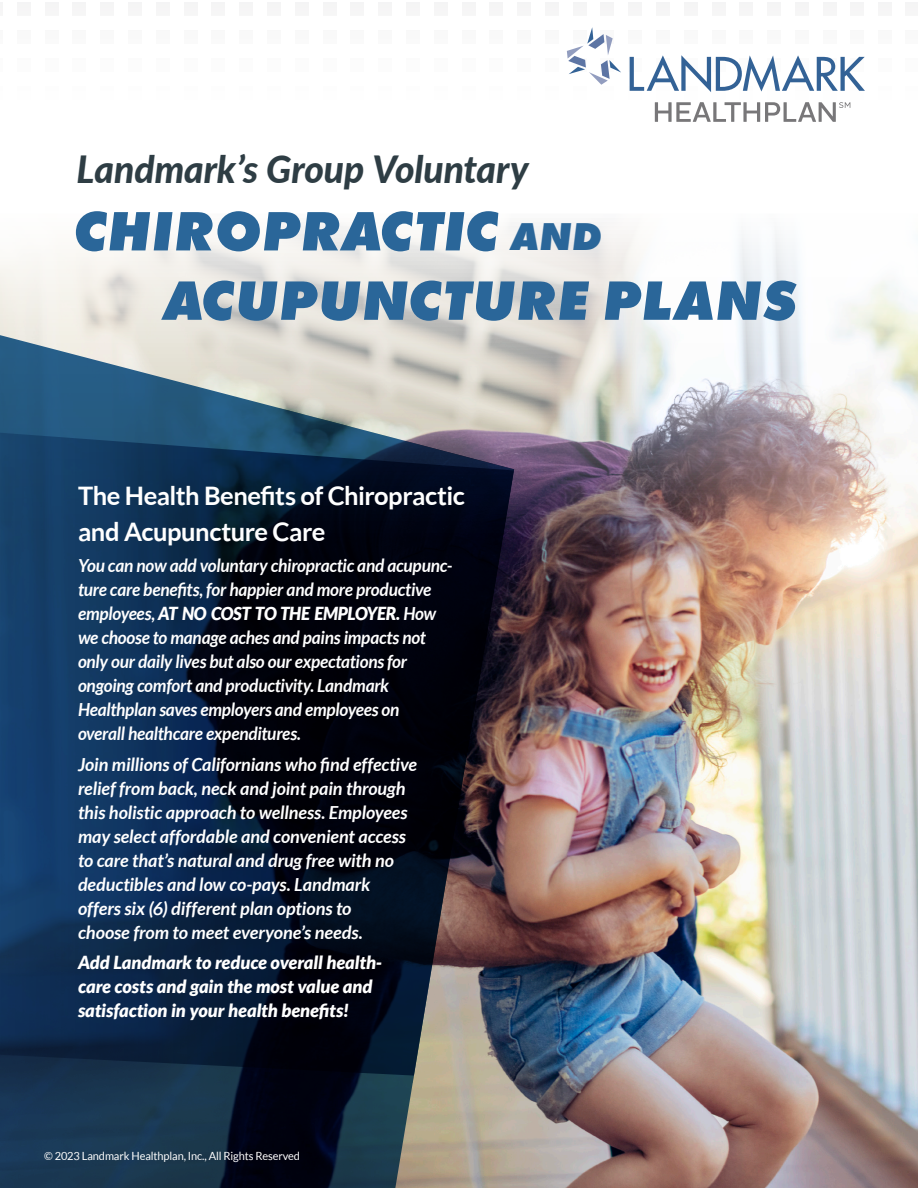
<style>
.page{position:relative;width:918px;height:1188px;background:#fff}
.page>*{position:absolute;margin:0;border:0;box-sizing:border-box;transform-origin:0 0}
.t1{font:italic 800 57.45px "Futura PT";letter-spacing:.01em;color:#2a6699}
.t2{font:italic 800 37.5px "Lato";letter-spacing:-.005em;color:#2e3d44}
.t3{font:700 25.5px/36px "Lato";letter-spacing:-.02em;color:#fff}
.t4{font:italic 700 18px/24px "Lato";letter-spacing:-.01em;color:#fff;scale:.96 1}
.t5{font:italic 700 18px/24px "Lato";letter-spacing:-.01em;color:#fff}
.t6{font:italic 900 18px/24px "Lato";letter-spacing:-.005em;color:#fff}
.t7{font:11.25px "Lato";letter-spacing:-.01em;color:#fff}
.s1{font-size:40.2px}
.s2{font-weight:900}
</style>
<div class="page">
<div style="left:905px;top:2px;width:13px;height:14px;background:#f6f5f6"></div>
<div style="left:878px;top:2px;width:14px;height:14px;background:#f6f5f6"></div>
<div style="left:850px;top:2px;width:14px;height:14px;background:#f6f5f6"></div>
<div style="left:823px;top:2px;width:14px;height:14px;background:#f6f5f6"></div>
<div style="left:795px;top:2px;width:14px;height:14px;background:#f6f5f6"></div>
<div style="left:767px;top:2px;width:14px;height:14px;background:#f6f5f6"></div>
<div style="left:740px;top:2px;width:13px;height:14px;background:#f6f5f6"></div>
<div style="left:712px;top:2px;width:14px;height:14px;background:#f6f5f6"></div>
<div style="left:684px;top:2px;width:14px;height:14px;background:#f6f5f6"></div>
<div style="left:656px;top:2px;width:14px;height:14px;background:#f6f5f6"></div>
<div style="left:628px;top:2px;width:14px;height:14px;background:#f6f5f6"></div>
<div style="left:601px;top:2px;width:13px;height:14px;background:#f6f5f6"></div>
<div style="left:573px;top:2px;width:14px;height:14px;background:#f6f5f6"></div>
<div style="left:545px;top:2px;width:14px;height:14px;background:#f6f5f6"></div>
<div style="left:517px;top:2px;width:14px;height:14px;background:#f6f5f6"></div>
<div style="left:489px;top:2px;width:14px;height:14px;background:#f6f5f6"></div>
<div style="left:462px;top:2px;width:13px;height:14px;background:#f6f5f6"></div>
<div style="left:434px;top:2px;width:14px;height:14px;background:#f6f5f6"></div>
<div style="left:406px;top:2px;width:14px;height:14px;background:#f6f5f6"></div>
<div style="left:378px;top:2px;width:14px;height:14px;background:#f6f5f6"></div>
<div style="left:350px;top:2px;width:14px;height:14px;background:#f6f5f6"></div>
<div style="left:323px;top:2px;width:13px;height:14px;background:#f6f5f6"></div>
<div style="left:295px;top:2px;width:14px;height:14px;background:#f6f5f6"></div>
<div style="left:267px;top:2px;width:14px;height:14px;background:#f6f5f6"></div>
<div style="left:239px;top:2px;width:14px;height:14px;background:#f6f5f6"></div>
<div style="left:212px;top:2px;width:13px;height:14px;background:#f6f5f6"></div>
<div style="left:184px;top:2px;width:14px;height:14px;background:#f6f5f6"></div>
<div style="left:156px;top:2px;width:14px;height:14px;background:#f6f5f6"></div>
<div style="left:128px;top:2px;width:14px;height:14px;background:#f6f5f6"></div>
<div style="left:100px;top:2px;width:14px;height:14px;background:#f6f5f6"></div>
<div style="left:73px;top:2px;width:13px;height:14px;background:#f6f5f6"></div>
<div style="left:45px;top:2px;width:14px;height:14px;background:#f6f5f6"></div>
<div style="left:17px;top:2px;width:14px;height:14px;background:#f6f5f6"></div>
<hr style="left:0;top:2px;width:3px;height:14px;background:#787779">
<div style="left:905px;top:30px;width:13px;height:14px;background:#f9f9f9"></div>
<div style="left:878px;top:30px;width:14px;height:14px;background:#f9f9f9"></div>
<div style="left:850px;top:30px;width:14px;height:14px;background:#f9f9f9"></div>
<div style="left:823px;top:30px;width:14px;height:14px;background:#f9f9f9"></div>
<div style="left:795px;top:30px;width:14px;height:14px;background:#f9f9f9"></div>
<div style="left:767px;top:30px;width:14px;height:14px;background:#f9f9f9"></div>
<div style="left:740px;top:30px;width:13px;height:14px;background:#f9f9f9"></div>
<div style="left:712px;top:30px;width:14px;height:14px;background:#f9f9f9"></div>
<div style="left:684px;top:30px;width:14px;height:14px;background:#f9f9f9"></div>
<div style="left:656px;top:30px;width:14px;height:14px;background:#f9f9f9"></div>
<div style="left:628px;top:30px;width:14px;height:14px;background:#f9f9f9"></div>
<div style="left:545px;top:30px;width:14px;height:14px;background:#f9f9f9"></div>
<div style="left:517px;top:30px;width:14px;height:14px;background:#f9f9f9"></div>
<div style="left:489px;top:30px;width:14px;height:14px;background:#f9f9f9"></div>
<div style="left:462px;top:30px;width:13px;height:14px;background:#f9f9f9"></div>
<div style="left:434px;top:30px;width:14px;height:14px;background:#f9f9f9"></div>
<div style="left:406px;top:30px;width:14px;height:14px;background:#f9f9f9"></div>
<div style="left:378px;top:30px;width:14px;height:14px;background:#f9f9f9"></div>
<div style="left:350px;top:30px;width:14px;height:14px;background:#f9f9f9"></div>
<div style="left:323px;top:30px;width:13px;height:14px;background:#f9f9f9"></div>
<div style="left:295px;top:30px;width:14px;height:14px;background:#f9f9f9"></div>
<div style="left:267px;top:30px;width:14px;height:14px;background:#f9f9f9"></div>
<div style="left:239px;top:30px;width:14px;height:14px;background:#f9f9f9"></div>
<div style="left:212px;top:30px;width:13px;height:14px;background:#f9f9f9"></div>
<div style="left:184px;top:30px;width:14px;height:14px;background:#f9f9f9"></div>
<div style="left:156px;top:30px;width:14px;height:14px;background:#f9f9f9"></div>
<div style="left:128px;top:30px;width:14px;height:14px;background:#f9f9f9"></div>
<div style="left:100px;top:30px;width:14px;height:14px;background:#f9f9f9"></div>
<div style="left:73px;top:30px;width:13px;height:14px;background:#f9f9f9"></div>
<div style="left:45px;top:30px;width:14px;height:14px;background:#f9f9f9"></div>
<div style="left:17px;top:30px;width:14px;height:14px;background:#f9f9f9"></div>
<hr style="left:0;top:30px;width:3px;height:14px;background:#787779">
<div style="left:628px;top:58px;width:14px;height:14px;background:#afc1d5"></div>
<hr style="left:0;top:58px;width:3px;height:14px;background:#787779">
<hr style="left:0;top:86px;width:3px;height:14px;background:#787779">
<hr style="left:0;top:114px;width:3px;height:14px;background:#787779">
<img style="left:0;top:226px;width:918px;height:962px">
<svg style="left:0;top:332px;width:514px;height:856px;background:#67757d"></svg>
<svg style="left:0;top:408px;width:514px;height:675px;background:#15263e"></svg>
<svg style="left:630px;top:55px;width:235px;height:37px"></svg>
<svg style="left:567px;top:27px;width:54px;height:58px"></svg>
<svg style="left:655px;top:102px;width:195px;height:20px"></svg>
<p class="t2" style="left:76px;top:142px;width:454px">Landmark’s Group Voluntary</p>
<p class="t1" style="left:73px;top:194px;width:530px">CHIROPRACTIC <span class="s1">and</span></p>
<p class="t1" style="left:163px;top:263px;width:636px">ACUPUNCTURE PLANS</p>
<p class="t3" style="left:78px;top:477px;width:389px">The Health Benefits of Chiropractic and Acupuncture Care</p>
<p class="t4" style="left:78px;top:554px;width:392px">You can now add voluntary chiropractic and acupunc&shy;ture care benefits, for happier and more productive employees, <span class="s2">AT NO COST TO THE EMPLOYER.</span> How we choose to manage aches and pains impacts not only our daily lives but also our expectations for ongoing comfort and productivity. Landmark Healthplan saves employers and employees on<br>overall healthcare expenditures.</p>
<p class="t5" style="left:78px;top:752px;width:341px">Join millions of Californians who find effective relief from back, neck and joint pain through this holistic approach to wellness. Employees may select affordable and convenient access to care that’s natural and drug free with no deductibles and low co-pays. Landmark offers six (6) different plan options to<br>choose from to meet everyone’s needs.</p>
<p class="t6" style="left:78px;top:951px;width:306px">Add Landmark to reduce overall health&shy;care costs and gain the most value and satisfaction in your health benefits!</p>
<p class="t7" style="left:44px;top:1150px;width:258px">© 2023 Landmark Healthplan, Inc., All Rights Reserved</p>
</div>
